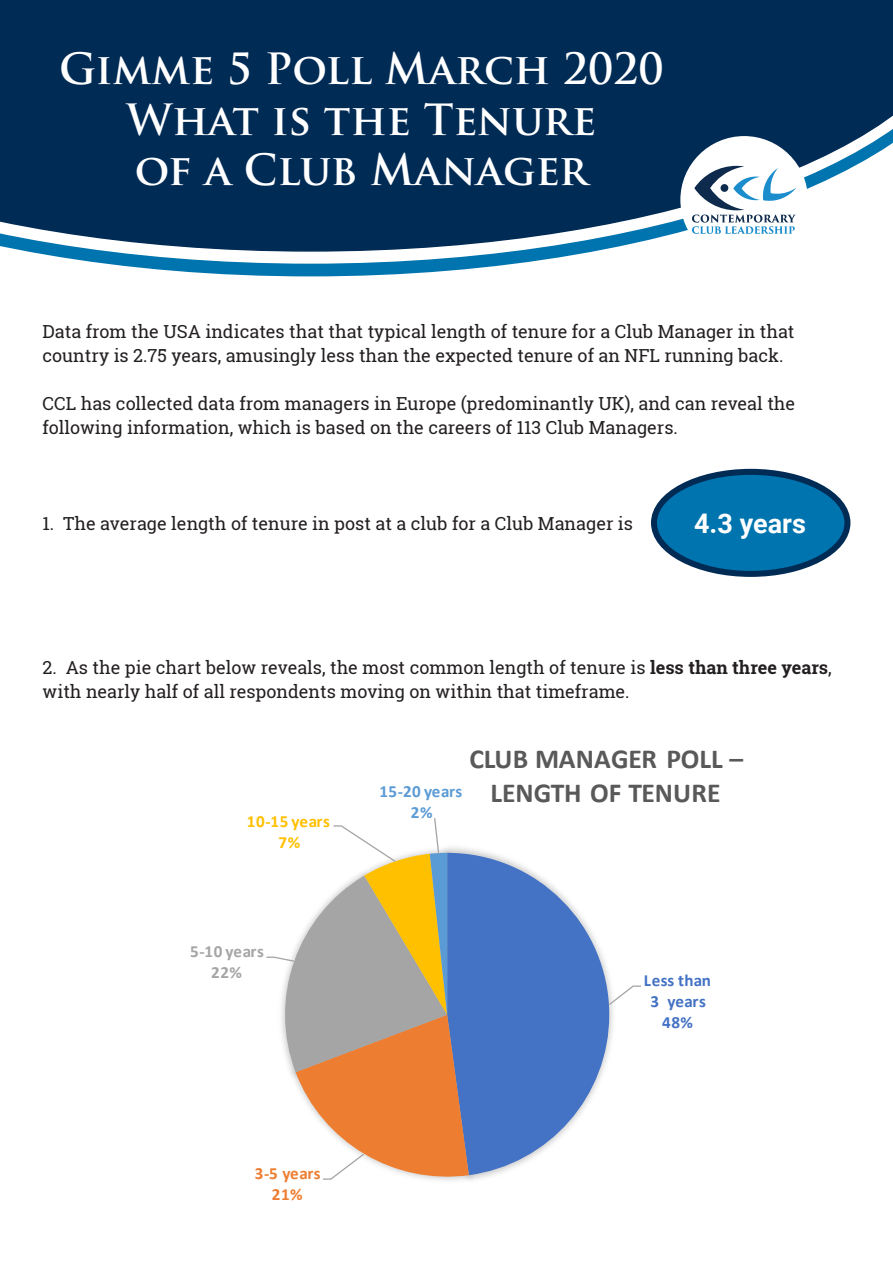
<style>
.page{position:relative;width:893px;height:1263px;background:#fff}
.page>*{position:absolute;margin:0;border:0;box-sizing:border-box;transform-origin:0 0}
.t1{font:700 42px "Trajan Pro";color:#fff}
.t2{font:700 27.6px/34.2px "Calibri";letter-spacing:-.01em;color:#595959;text-align:center}
.t3{font:700 27px "Roboto";color:#fff}
.t4{font:18px/24px "Roboto Slab";color:#231f20}
.t5{font:700 17.1px/21px "Calibri";letter-spacing:.03em;color:#4472c4;text-align:center}
.t6{font:700 17.1px/21px "Calibri";letter-spacing:.03em;color:#a5a5a5;text-align:center}
.t7{font:700 17.1px/21px "Calibri";letter-spacing:.03em;color:#ffc000;text-align:center}
.t8{font:700 17.1px/21px "Calibri";letter-spacing:.03em;color:#5b9bd5;text-align:center}
.t9{font:700 17.1px/21px "Calibri";letter-spacing:.03em;color:#ed7d31;text-align:center}
.s1{font-weight:700}
</style>
<div class="page">
<svg style="left:109px;top:264px;width:403px;height:12px;fill:#0074ae"></svg>
<svg style="left:30px;top:252px;width:560px;height:12px"></svg>
<svg style="left:0;top:0;width:893px;height:252px;background:#123b63"></svg>
<div style="left:680px;top:136px;width:128px;height:128px;background:#fff;border-radius:50%"></div>
<svg style="left:692px;top:166px;width:104px;height:68px"></svg>
<div style="left:654px;top:472px;width:193px;height:102px;background:#0074ae;border-radius:50%"></div>
<div style="left:651px;top:469px;width:199px;height:108px;border:6px solid #002b55;border-radius:50%"></div>
<svg style="left:469px;top:853px;width:140px;height:322px;fill:#4472c4"></svg>
<svg style="left:608px;top:985px;width:33px;height:21px"></svg>
<svg style="left:266px;top:818px;width:203px;height:363px"></svg>
<p class="t1" style="left:59px;top:43px;width:606px">Gimme 5 Poll March 2020</p>
<p class="t1" style="left:127px;top:93px;width:471px">What is the Tenure</p>
<p class="t1" style="left:135px;top:144px;width:455px">of a Club Manager</p>
<p class="t4" style="left:43px;top:319px;width:753px">Data from the USA indicates that that typical length of tenure for a Club Manager in that country is 2.75 years, amusingly less than the expected tenure of an NFL running back.</p>
<p class="t4" style="left:43px;top:391px;width:754px">CCL has collected data from managers in Europe (predominantly UK), and can reveal the following information, which is based on the careers of 113 Club Managers.</p>
<p class="t4" style="left:43px;top:511px;width:592px">1. The average length of tenure in post at a club for a Club Manager is</p>
<p class="t3" style="left:694px;top:504px;width:113px">4.3 years</p>
<p class="t4" style="left:43px;top:655px;width:791px">2. As the pie chart below reveals, the most common length of tenure is <span class="s1">less than three years</span>, with nearly half of all respondents moving on within that timeframe.</p>
<p class="t7" style="left:247px;top:810px;width:85px">10-15 years<br>7%</p>
<p class="t6" style="left:190px;top:941px;width:75px">5-10 years<br>22%</p>
<p class="t8" style="left:379px;top:781px;width:85px">15-20 years<br>2%</p>
<p class="t2" style="left:469px;top:741px;width:275px">CLUB MANAGER POLL –<br>LENGTH OF TENURE</p>
<p class="t5" style="left:644px;top:970px;width:69px">Less than<br>3 years<br>48%</p>
<p class="t9" style="left:255px;top:1163px;width:67px">3-5 years<br>21%</p>
</div>
